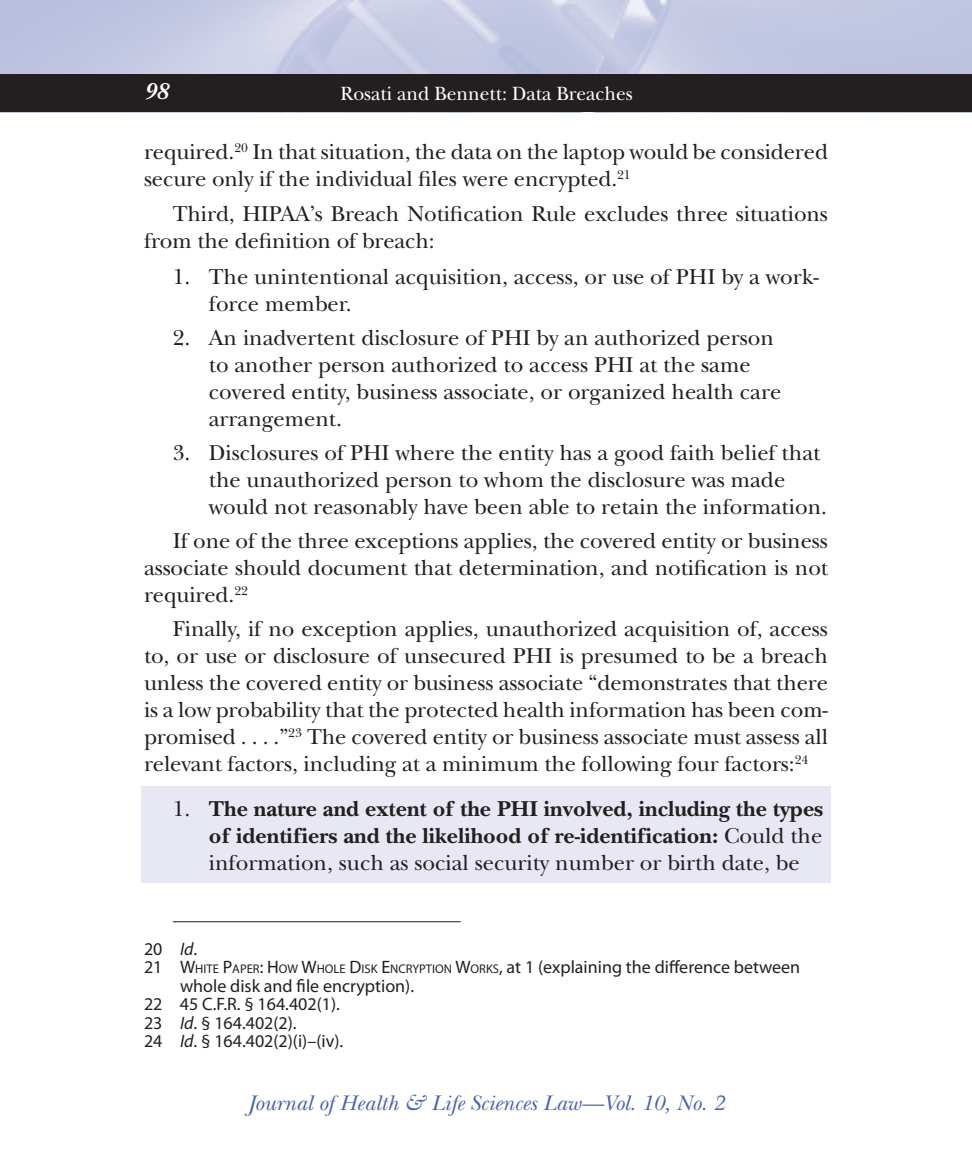
<style>
.page{position:relative;width:972px;height:1152px;background:#fff}
.page>*{position:absolute;margin:0;border:0;box-sizing:border-box;transform-origin:0 0}
.t1{font:italic 700 24px "New Baskerville Std";color:#fff}
.BODY_Text{font:22.4px/27px "New Baskerville Std";letter-spacing:-.005em;color:#231f20}
.Bullet_list{font:22.4px/27px "New Baskerville Std";color:#231f20}
.Bullet_list_shaded{font:700 22.4px/27px "New Baskerville Std";color:#231f20;text-align:justify}
.t2{font:italic 22px "New Baskerville Std";color:#4863ae}
.t3{font:20px "New Baskerville Std";color:#fff}
.Footnote_text{font:18px/18.4px "Myriad Pro";color:#231f20}
.s1{font-weight:400}
.s2{font-style:italic}
.s3{font-style:inherit}
.s4{font-size:12.6px}
</style>
<div class="page">
<img style="left:0;top:0;width:972px;height:75px">
<div style="left:0;top:75px;width:972px;height:37px;background:#231f20"></div>
<div style="left:141px;top:787px;width:690px;height:96px;background:#e7e8f4"></div>
<hr style="left:173px;top:921px;width:288px;height:1px;background:#231f20">
<p class="t1" style="left:144px;top:78px;width:25px">98</p>
<p class="t3" style="left:341px;top:82px;width:294px">Rosati and Bennett: Data Breaches</p>
<p class="BODY_Text" style="left:144px;top:139px;width:686px">required.<sup>20</sup> In that situation, the data on the laptop would be considered secure only if the individual files were encrypted.<sup>21</sup></p>
<p class="BODY_Text" style="left:144px;top:200px;width:685px;text-indent:29px">Third, HIPAA’s Breach Notification Rule excludes three situations from the definition of breach:</p>
<p class="Bullet_list" style="left:209px;top:263px;width:612px;text-indent:-36px">1. The unintentional acquisition, access, or use of PHI by a work&shy;force member.</p>
<p class="Bullet_list" style="left:209px;top:324px;width:574px;text-indent:-36px">2. An inadvertent disclosure of PHI by an authorized person to another person authorized to access PHI at the same covered entity, business associate, or organized health care arrangement.</p>
<p class="Bullet_list" style="left:209px;top:439px;width:620px;text-indent:-36px">3. Disclosures of PHI where the entity has a good faith belief that the unauthorized person to whom the disclosure was made would not reasonably have been able to retain the information.</p>
<p class="BODY_Text" style="left:144px;top:528px;width:686px;text-align:justify;text-indent:29px">If one of the three exceptions applies, the covered entity or business associate should document that determination, and notification is not required.<sup>22</sup></p>
<p class="BODY_Text" style="left:144px;top:616px;width:686px;text-align:justify;text-indent:29px">Finally, if no exception applies, unauthorized acquisition of, access to, or use or disclosure of unsecured PHI is presumed to be a breach unless the covered entity or business associate “demonstrates that there is a low probability that the protected health information has been com&shy;promised . . . .”<sup>23</sup> The covered entity or business associate must assess all relevant factors, including at a minimum the following four factors:<sup>24</sup></p>
<p class="Bullet_list_shaded" style="left:209px;top:796px;width:616px;text-indent:-36px"><span class="s1">1.</span> The nature and extent of the PHI involved, including the types of identifiers and the likelihood of re-identification: <span class="s1">Could the information, such as social security number or birth date, be</span></p>
<p class="Footnote_text" style="left:144px;top:939px;width:55px">20 <span class="s2">Id</span>.</p>
<p class="Footnote_text" style="left:180px;top:958px;width:622px;text-indent:-36px">21 <span class="s3">W</span><span class="s4">HITE</span> <span class="s3">P</span><span class="s4">APER</span><span class="s3">: H</span> <span class="s4">OW</span> <span class="s3">W</span><span class="s4">HOLE</span> <span class="s3">D</span><span class="s4">ISK</span> <span class="s3">E</span><span class="s4">NCRYPTION</span> <span class="s3">W</span><span class="s4">ORKS</span>, at 1 (explaining the difference between whole disk and file encryption).</p>
<p class="Footnote_text" style="left:144px;top:995px;width:197px">22 45 C.F.R. § 164.402(1).</p>
<p class="Footnote_text" style="left:144px;top:1013px;width:154px">23 <span class="s2">Id</span>. § 164.402(2).</p>
<p class="Footnote_text" style="left:144px;top:1032px;width:201px">24 <span class="s2">Id</span>. § 164.402(2)(i)–(iv).</p>
<p class="t2" style="left:248px;top:1090px;width:478px">Journal of Health &amp; Life Sciences Law—Vol. 10, No. 2</p>
</div>
